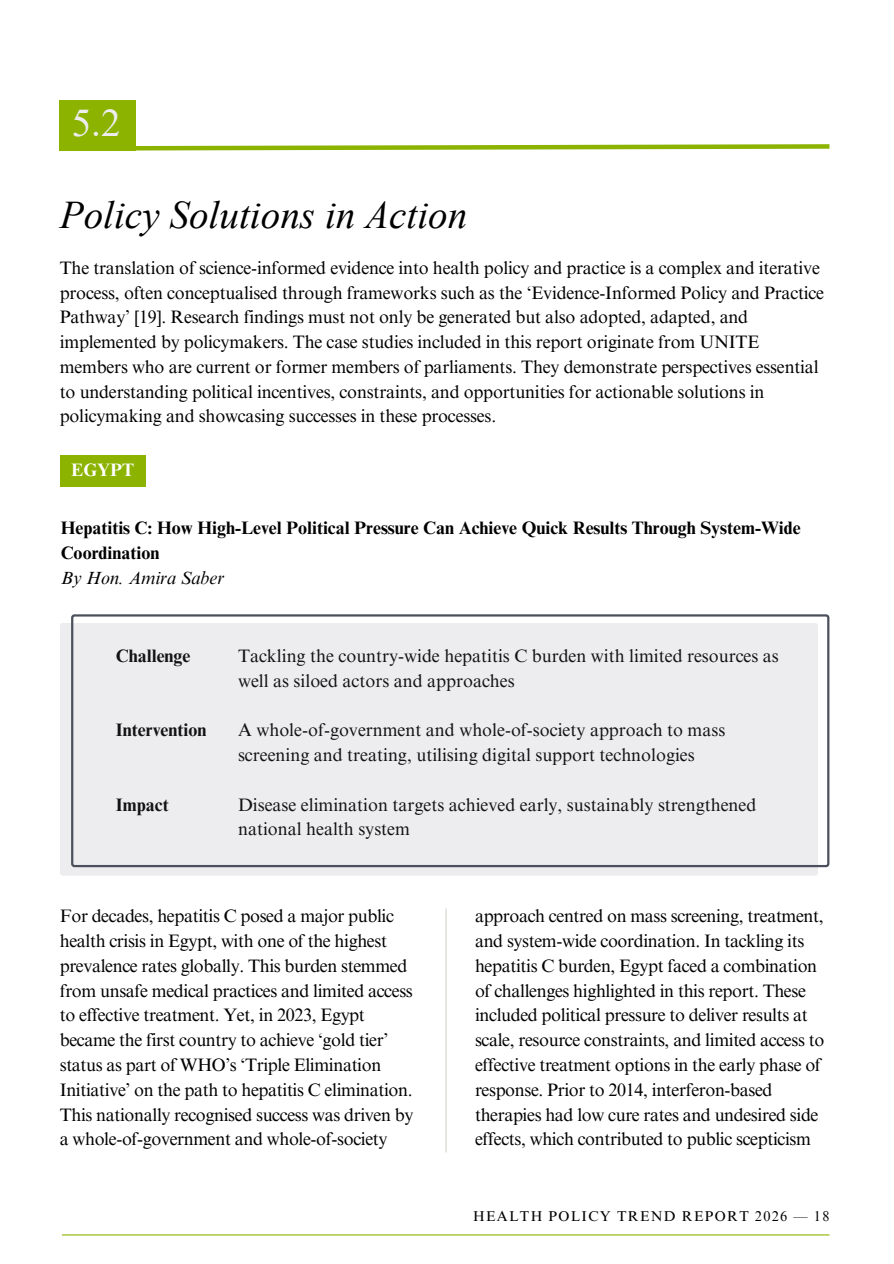
<style>
.page{position:relative;width:894px;height:1264px;background:#fff}
.page>*{position:absolute;margin:0;border:0;box-sizing:border-box;transform-origin:0 0}
.t1{font:italic 39.15px "Times New Roman";color:#000}
.t2{font:39.15px "Times New Roman";color:#ededef}
.t3{font:18px/24.8px "Times NRMT Pro";letter-spacing:-.02em;color:#000}
.t4{font:18px/24.8px "Times NRMT Pro";color:#131214}
.t5{font:700 18px/24.8px "Times NRMT Pro";color:#000}
.t6{font:700 18px "Times NRMT Pro";color:#131214}
.t7{font:italic 18px "Times NRMT Pro";color:#000}
.t8{font:700 18px "Times NRMT Pro";color:#fff}
.t9{font:14.25px "Times NRMT Pro";letter-spacing:.09em;color:#000}
</style>
<div class="page">
<div style="left:60px;top:100px;width:76px;height:51px;background:#8bb300"></div>
<svg style="left:59px;top:142px;width:771px;height:9px"></svg>
<hr style="left:445px;top:908px;width:1px;height:244px;background:#d5d3cb">
<div style="left:60px;top:623px;width:757px;height:252px;background:#ededef"></div>
<svg style="left:71px;top:614px;width:757px;height:253px"></svg>
<div style="left:60px;top:455px;width:85px;height:32px;background:#8bb300"></div>
<hr style="left:62px;top:1234px;width:767px;height:1px;background:#8bb300">
<h1 class="t2" style="left:72px;top:101px;width:50px">5.2</h1>
<h1 class="t1" style="left:60px;top:193px;width:409px">Policy Solutions in Action</h1>
<p class="t3" style="left:60px;top:257px;width:765px">The translation of science-informed evidence into health policy and practice is a complex and iterative process, often conceptualised through frameworks such as the ‘Evidence-Informed Policy and Practice Pathway’ [19]. Research findings must not only be generated but also adopted, adapted, and implemented by policymakers. The case studies included in this report originate from UNITE members who are current or former members of parliaments. They demonstrate perspectives essential to understanding political incentives, constraints, and opportunities for actionable solutions in policymaking and showcasing successes in these processes.</p>
<p class="t8" style="left:71px;top:463px;width:64px">EGYPT</p>
<p class="t5" style="left:61px;top:517px;width:741px">Hepatitis C: How High-Level Political Pressure Can Achieve Quick Results Through System-Wide<br>Coordination</p>
<p class="t7" style="left:61px;top:570px;width:165px">By Hon. Amira Saber</p>
<p class="t6" style="left:116px;top:649px;width:76px">Challenge</p>
<p class="t6" style="left:116px;top:723px;width:92px">Intervention</p>
<p class="t6" style="left:116px;top:797px;width:54px">Impact</p>
<p class="t4" style="left:238px;top:645px;width:542px">Tackling the country-wide hepatitis C burden with limited resources as well as siloed actors and approaches</p>
<p class="t4" style="left:238px;top:720px;width:488px">A whole-of-government and whole-of-society approach to mass screening and treating, utilising digital support technologies</p>
<p class="t4" style="left:238px;top:794px;width:519px">Disease elimination targets achieved early, sustainably strengthened national health system</p>
<p class="t3" style="left:60px;top:906px;width:355px">For decades, hepatitis C posed a major public health crisis in Egypt, with one of the highest prevalence rates globally. This burden stemmed from unsafe medical practices and limited access to effective treatment. Yet, in 2023, Egypt became the first country to achieve ‘gold tier’ status as part of WHO’s ‘Triple Elimination Initiative’ on the path to hepatitis C elimination.<br>This nationally recognised success was driven by a whole-of-government and whole-of-society</p>
<p class="t3" style="left:475px;top:906px;width:351px">approach centred on mass screening, treatment, and system-wide coordination. In tackling its hepatitis C burden, Egypt faced a combination of challenges highlighted in this report. These included political pressure to deliver results at scale, resource constraints, and limited access to effective treatment options in the early phase of response. Prior to 2014, interferon-based therapies had low cure rates and undesired side effects, which contributed to public scepticism</p>
<p class="t9" style="left:473px;top:1210px;width:358px">HEALTH POLICY TREND REPORT 2026 — 18</p>
</div>
